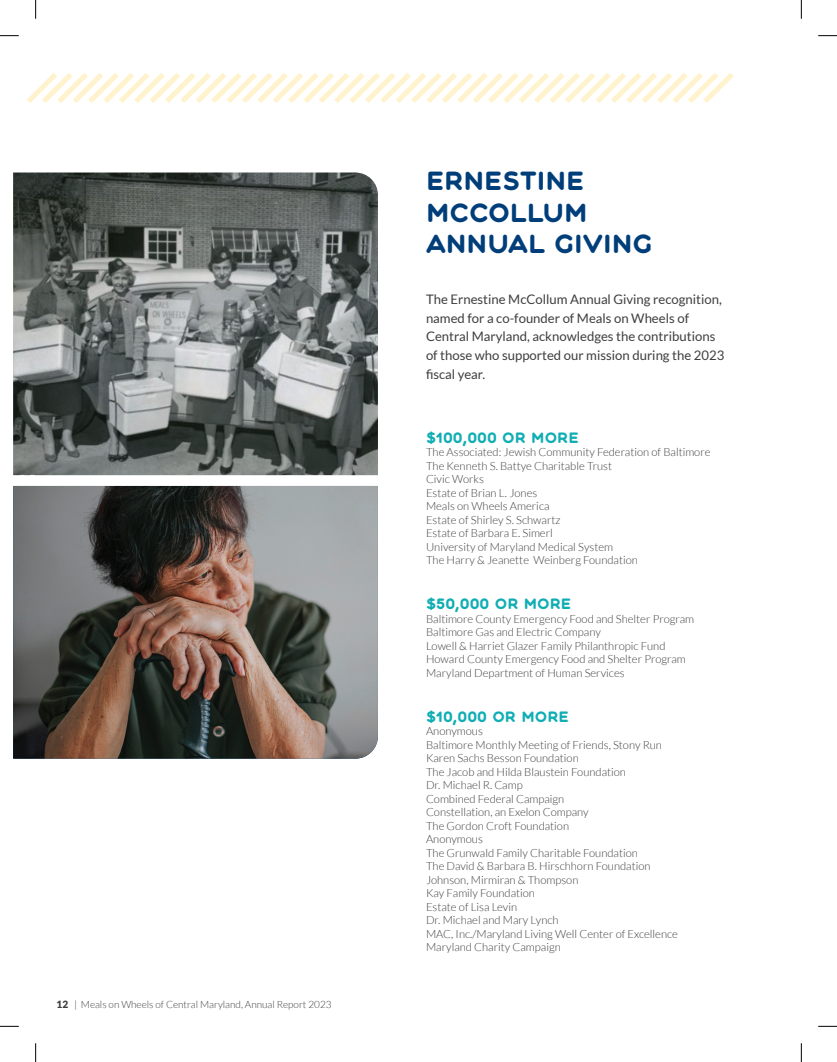
<style>
.page{position:relative;width:837px;height:1062px;background:#fff}
.page>*{position:absolute;margin:0;border:0;box-sizing:border-box;transform-origin:0 0}
.t1{font:700 26.25px/31.5px "Central";color:#003e7a}
.t2{font:700 15px "Central";color:#10aeb4}
.t3{font:13.12px/18.8px "Lato";color:#3e3e3f}
.t4{font:300 11.25px/13.5px "Lato";color:#3e3e3f}
.t5{font:300 10px "Lato";color:#3e3e3f}
.s1{font-weight:900}
</style>
<div class="page">
<svg style="left:27px;top:73px;width:706px;height:30px"></svg>
<img style="left:13px;top:172px;width:365px;height:303px">
<img style="left:13px;top:486px;width:365px;height:272px">
<svg style="left:0;top:35px;width:19px;height:1px"></svg>
<svg style="left:818px;top:35px;width:18px;height:1px"></svg>
<svg style="left:0;top:1025px;width:19px;height:1px"></svg>
<svg style="left:818px;top:1025px;width:18px;height:1px"></svg>
<svg style="left:35px;top:0;width:1px;height:19px"></svg>
<svg style="left:35px;top:1043px;width:1px;height:18px"></svg>
<svg style="left:800px;top:0;width:1px;height:19px"></svg>
<svg style="left:800px;top:1043px;width:1px;height:18px"></svg>
<p class="t5" style="left:57px;top:998px;width:276px"><span class="s1">12</span> | Meals on Wheels of Central Maryland, Annual Report 2023</p>
<h1 class="t1" style="left:426px;top:166px;width:228px">ERNESTINE<br>MCCOLLUM<br>ANNUAL GIVING</h1>
<p class="t3" style="left:426px;top:289px;width:300px">The Ernestine McCollum Annual Giving recognition, named for a co-founder of Meals on Wheels of Central Maryland, acknowledges the contributions of those who supported our mission during the 2023 fiscal year.</p>
<h2 class="t2" style="left:426px;top:428px;width:154px">$100,000 OR MORE</h2>
<p class="t4" style="left:426px;top:445px;width:286px">The Associated: Jewish Community Federation of Baltimore<br>The Kenneth S. Battye Charitable Trust<br>Civic Works<br>Estate of Brian L. Jones<br>Meals on Wheels America<br>Estate of Shirley S. Schwartz<br>Estate of Barbara E. Simerl<br>University of Maryland Medical System<br>The Harry &amp; Jeanette Weinberg Foundation</p>
<h2 class="t2" style="left:426px;top:594px;width:147px">$50,000 OR MORE</h2>
<p class="t4" style="left:426px;top:612px;width:270px">Baltimore County Emergency Food and Shelter Program Baltimore Gas and Electric Company<br>Lowell &amp; Harriet Glazer Family Philanthropic Fund Howard County Emergency Food and Shelter Program Maryland Department of Human Services</p>
<h2 class="t2" style="left:426px;top:707px;width:144px">$10,000 OR MORE</h2>
<p class="t4" style="left:426px;top:724px;width:253px">Anonymous<br>Baltimore Monthly Meeting of Friends, Stony Run<br>Karen Sachs Besson Foundation<br>The Jacob and Hilda Blaustein Foundation<br>Dr. Michael R. Camp<br>Combined Federal Campaign<br>Constellation, an Exelon Company<br>The Gordon Croft Foundation<br>Anonymous<br>The Grunwald Family Charitable Foundation<br>The David &amp; Barbara B. Hirschhorn Foundation<br>Johnson, Mirmiran &amp; Thompson<br>Kay Family Foundation<br>Estate of Lisa Levin<br>Dr. Michael and Mary Lynch<br>MAC, Inc./Maryland Living Well Center of Excellence<br>Maryland Charity Campaign</p>
</div>
